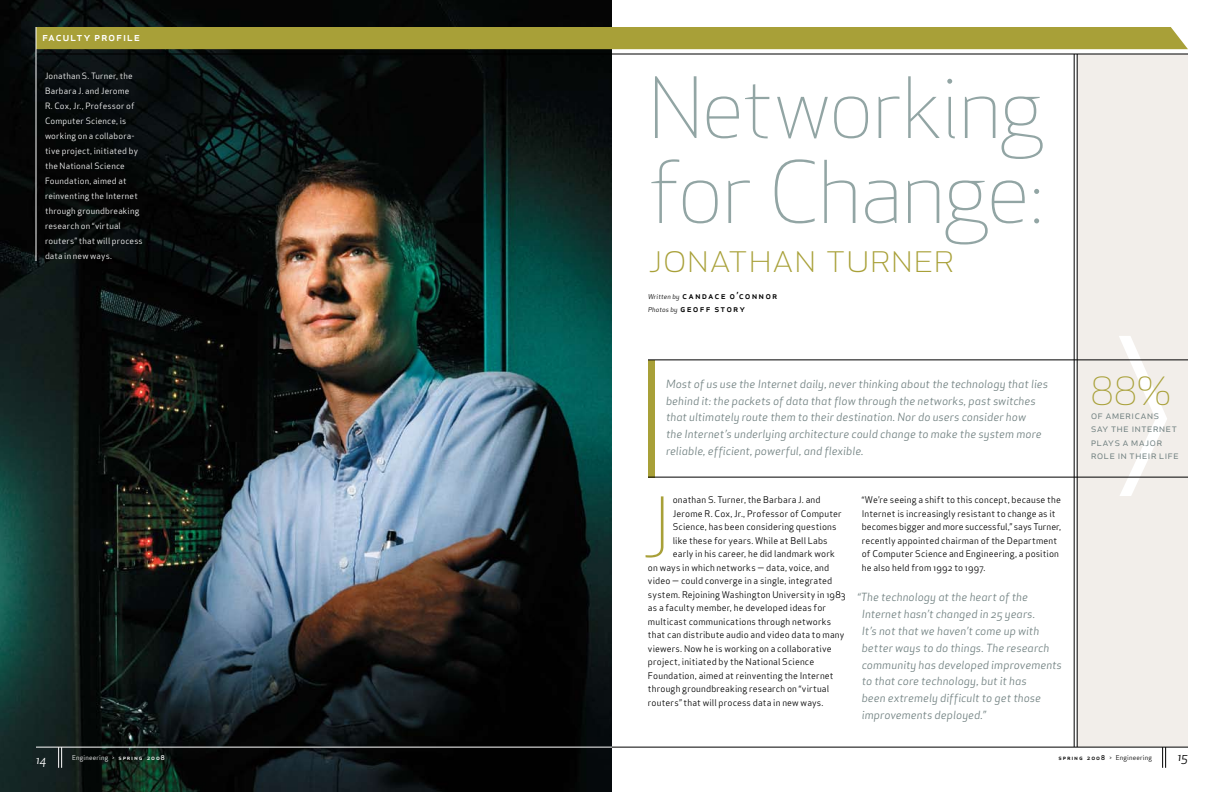
<style>
.page{position:relative;width:1224px;height:792px;background:#fff}
.page>*{position:absolute;margin:0;border:0;box-sizing:border-box;transform-origin:0 0}
.t1{font:84.3px "Apex Sans Light ST";letter-spacing:-.035em;color:#92a5a4}
.t2{font:82.3px "Apex Sans Light ST";letter-spacing:-.035em;color:#92a5a4}
.t3{font:81px "Apex Sans Light ST";color:#a8a038}
.t4{font:41.5px "Apex Sans Light C";letter-spacing:-.01em;color:#a8a038}
.t5{font:38px "Apex Sans Light ST";color:#a8a038}
.t6{font:12px "Apex Sans Medium C";letter-spacing:.045em;color:#fff}
.t7{font:12px "Apex Sans Book Italic ST";color:#000}
.t8{font:12px "Apex Sans Book Italic ST";color:#fff}
.t9{font:11px/16.9px "Apex Sans Book Italic ST";color:#708080}
.t10{font:11px/13.5px "Apex Sans Book C";letter-spacing:.005em;color:#708080}
.t11{font:9.5px/13.5px "Apex Sans Medium C";letter-spacing:.115em;color:#000}
.t12{font:9px/13.5px "Apex Sans Book ST";letter-spacing:.015em;color:#000}
.t13{font:8.5px/15px "Apex Sans Book ST";letter-spacing:.02em;color:#fff}
.t14{font:6.5px "Apex Sans Book ST";letter-spacing:.03em;color:#000}
.t15{font:6.5px "Apex Sans Book ST";letter-spacing:.03em;color:#fff}
.s1{font-family:"Apex Sans Book Italic ST";font-size:6.5px}
.s2{font-family:"Apex Sans Medium C"}
.s3{font-family:"Apex Sans Medium ST"}
</style>
<div class="page">
<svg style="left:1162px;top:748px;width:4px;height:20px"></svg>
<div style="left:1078px;top:55px;width:110px;height:692px;background:#f2eeea"></div>
<svg style="left:1119px;top:336px;width:48px;height:160px"></svg>
<img style="left:0;top:0;width:612px;height:792px">
<div style="left:37px;top:27px;width:1151px;height:22px;background:#a8a038"></div>
<hr style="left:36px;top:54px;width:1152px;height:1px;background:#000">
<div style="left:648px;top:360px;width:6px;height:117px;background:#a8a038"></div>
<hr style="left:36px;top:27px;width:1px;height:234px;background:#fff">
<hr style="left:1077px;top:54px;width:1px;height:693px;background:#000">
<hr style="left:36px;top:747px;width:576px;height:1px;background:#fff">
<hr style="left:612px;top:747px;width:576px;height:1px;background:#000">
<hr style="left:1074px;top:54px;width:1px;height:693px;background:#000">
<hr style="left:648px;top:477px;width:540px;height:1px;background:#000">
<hr style="left:648px;top:360px;width:540px;height:1px;background:#000">
<svg style="left:58px;top:747px;width:4px;height:21px"></svg>
<h3 class="t6" style="left:42px;top:29px;width:100px">faculty profile</h3>
<p class="t13" style="left:45px;top:68px;width:99px">Jonathan S. Turner, the<br>Barbara J. and Jerome<br>R. Cox, Jr., Professor of<br>Computer Science, is working on a collabora&shy;tive project, initiated by the National Science<br>Foundation, aimed at reinventing the Internet through groundbreaking research on “virtual routers” that will process data in new ways.</p>
<h2 class="t2" style="left:648px;top:55px;width:398px">Networking</h2>
<h1 class="t1" style="left:648px;top:138px;width:399px">for Change:</h1>
<h3 class="t4" style="left:648px;top:230px;width:308px">jonathan turner</h3>
<p class="t11" style="left:648px;top:288px;width:131px"><span class="s1">Written by</span> candace o’connor<br><span class="s1">Photos by</span> geoff story</p>
<p class="t9" style="left:666px;top:375px;width:384px">Most of us use the Internet daily, never thinking about the technology that lies behind it: the packets of data that flow through the networks, past switches that ultimately route them to their destination. Nor do users consider how<br>the Internet’s underlying architecture could change to make the system more reliable, efficient, powerful, and flexible.</p>
<h3 class="t5" style="left:1091px;top:367px;width:82px">88%</h3>
<p class="t10" style="left:1091px;top:408px;width:90px">of americans say the internet plays a major role in their life</p>
<h3 class="t3" style="left:642px;top:475px;width:32px">J</h3>
<p class="t12" style="left:673px;top:493px;width:149px">onathan S. Turner, the Barbara J. and</p>
<p class="t12" style="left:673px;top:507px;width:171px">Jerome R. Cox, Jr., Professor of Computer</p>
<p class="t12" style="left:673px;top:520px;width:165px">Science, has been considering questions</p>
<p class="t12" style="left:673px;top:534px;width:156px">like these for years. While at Bell Labs</p>
<p class="t12" style="left:673px;top:547px;width:164px">early in his career, he did landmark work</p>
<p class="t12" style="left:648px;top:561px;width:183px">on ways in which networks — data, voice, and</p>
<p class="t12" style="left:648px;top:574px;width:186px">video — could converge in a single, integrated</p>
<p class="t12" style="left:648px;top:588px;width:199px">system. Rejoining Washington University in 1983</p>
<p class="t12" style="left:648px;top:601px;width:180px">as a faculty member, he developed ideas for</p>
<p class="t12" style="left:648px;top:615px;width:185px">multicast communications through networks</p>
<p class="t12" style="left:648px;top:628px;width:198px">that can distribute audio and video data to many</p>
<p class="t12" style="left:648px;top:642px;width:185px">viewers. Now he is working on a collaborative</p>
<p class="t12" style="left:648px;top:655px;width:168px">project, initiated by the National Science</p>
<p class="t12" style="left:648px;top:669px;width:187px">Foundation, aimed at reinventing the Internet</p>
<p class="t12" style="left:648px;top:682px;width:183px">through groundbreaking research on “virtual</p>
<p class="t12" style="left:648px;top:696px;width:177px">routers” that will process data in new ways.</p>
<p class="t12" style="left:862px;top:493px;width:201px">“We’re seeing a shift to this concept, because the Internet is increasingly resistant to change as it becomes bigger and more successful,” says Turner, recently appointed chairman of the Department of Computer Science and Engineering, a position he also held from 1992 to 1997.</p>
<p class="t9" style="left:862px;top:588px;width:202px;text-indent:-4px">“The technology at the heart of the Internet hasn’t changed in 25 years.<br>It’s not that we haven’t come up with better ways to do things. The research community has developed improvements to that core technology, but it has<br>been extremely difficult to get those improvements deployed.”</p>
<h3 class="t8" style="left:36px;top:752px;width:13px">14</h3>
<p class="t15" style="left:72px;top:754px;width:94px">Engineering &gt; <span class="s2">spring</span> <span class="s3">2008</span></p>
<p class="t14" style="left:1059px;top:754px;width:95px"><span class="s2">spring</span> <span class="s3">2008</span> &gt; Engineering</p>
<h3 class="t7" style="left:1177px;top:749px;width:12px">15</h3>
</div>
